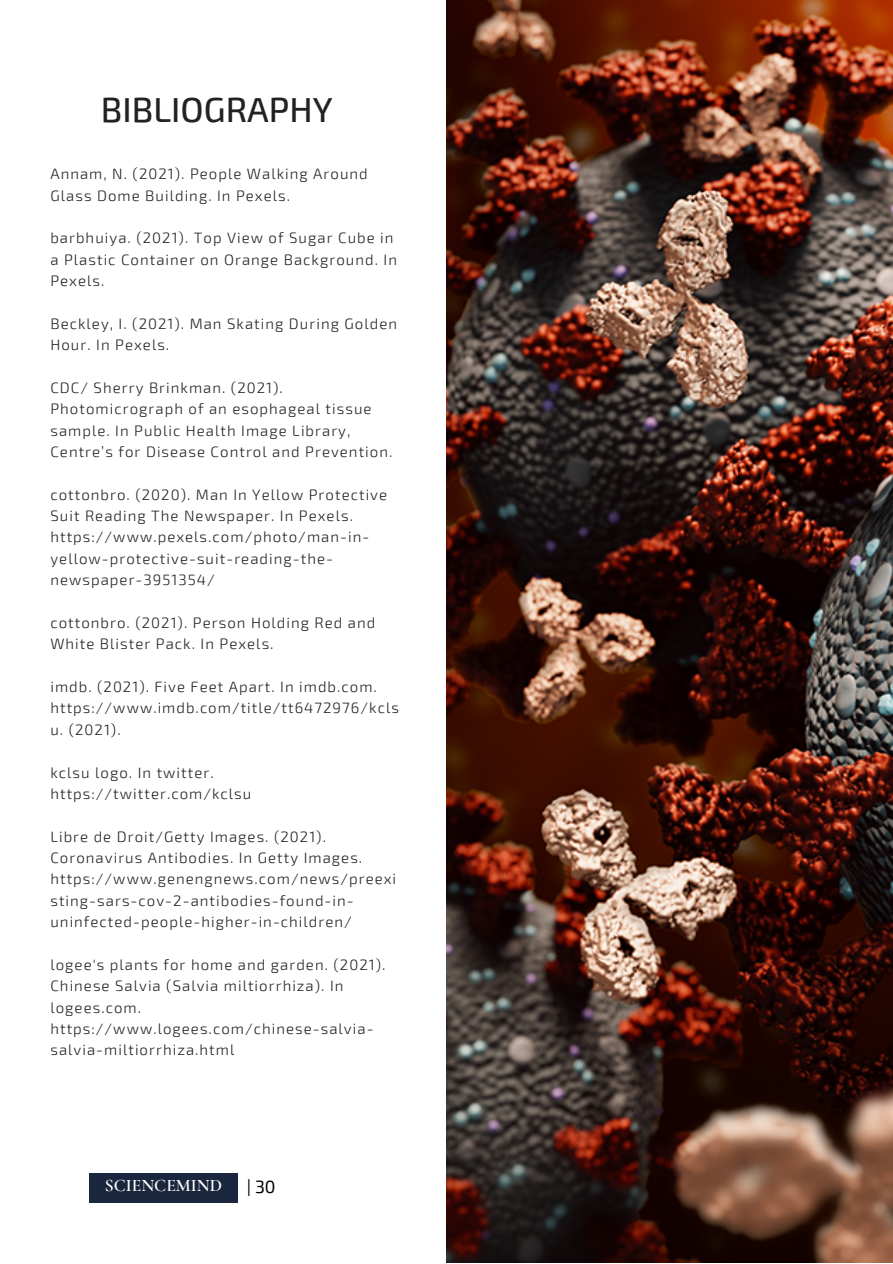
<style>
.page{position:relative;width:893px;height:1264px;background:#fff}
.page>*{position:absolute;margin:0;border:0;box-sizing:border-box;transform-origin:0 0}
.t1{font:500 34.65px "Exo 2";color:#222}
.t2{font:17.7px "Exo 2";color:#000}
.t3{font:600 17.55px "Cormorant Garamond";color:#fff}
.t4{font:300 15px/21.3px "Exo 2";letter-spacing:.07em;color:#222}
</style>
<div class="page">
<img style="left:446px;top:0;width:446px;height:1262px">
<div style="left:89px;top:1173px;width:149px;height:29px;background:#1a263d"></div>
<p class="t1" style="left:101px;top:88px;width:233px">BIBLIOGRAPHY</p>
<p class="t4" style="left:50px;top:163px;width:319px">Annam, N. (2021). People Walking Around<br>Glass Dome Building. In Pexels.</p>
<p class="t4" style="left:50px;top:227px;width:348px">barbhuiya. (2021). Top View of Sugar Cube in a Plastic Container on Orange Background. In<br>Pexels.</p>
<p class="t4" style="left:50px;top:312px;width:348px">Beckley, I. (2021). Man Skating During Golden<br>Hour. In Pexels.</p>
<p class="t4" style="left:50px;top:376px;width:343px">CDC/ Sherry Brinkman. (2021).<br>Photomicrograph of an esophageal tissue sample. In Public Health Image Library, Centre’s for Disease Control and Prevention.</p>
<p class="t4" style="left:50px;top:483px;width:338px">cottonbro. (2020). Man In Yellow Protective Suit Reading The Newspaper. In Pexels. https://www.pexels.com/photo/man-in&shy;yellow-protective-suit-reading-the&shy;newspaper-3951354/</p>
<p class="t4" style="left:50px;top:611px;width:326px">cottonbro. (2021). Person Holding Red and<br>White Blister Pack. In Pexels.</p>
<p class="t4" style="left:50px;top:675px;width:350px">imdb. (2021). Five Feet Apart. In imdb.com. https://www.imdb.com/title/tt6472976/kcls u. (2021).</p>
<p class="t4" style="left:50px;top:761px;width:202px">kclsu logo. In twitter. https://twitter.com/kclsu</p>
<p class="t4" style="left:50px;top:825px;width:347px">Libre de Droit/Getty Images. (2021).<br>Coronavirus Antibodies. In Getty Images. https://www.genengnews.com/news/preexi sting-sars-cov-2-antibodies-found-in&shy;uninfected-people-higher-in-children/</p>
<p class="t4" style="left:50px;top:953px;width:336px">logee's plants for home and garden. (2021).<br>Chinese Salvia (Salvia miltiorrhiza). In logees.com. https://www.logees.com/chinese-salvia&shy;salvia-miltiorrhiza.html</p>
<p class="t3" style="left:105px;top:1175px;width:119px">SCIENCEMIND</p>
<p class="t2" style="left:247px;top:1175px;width:30px">| 30</p>
</div>
